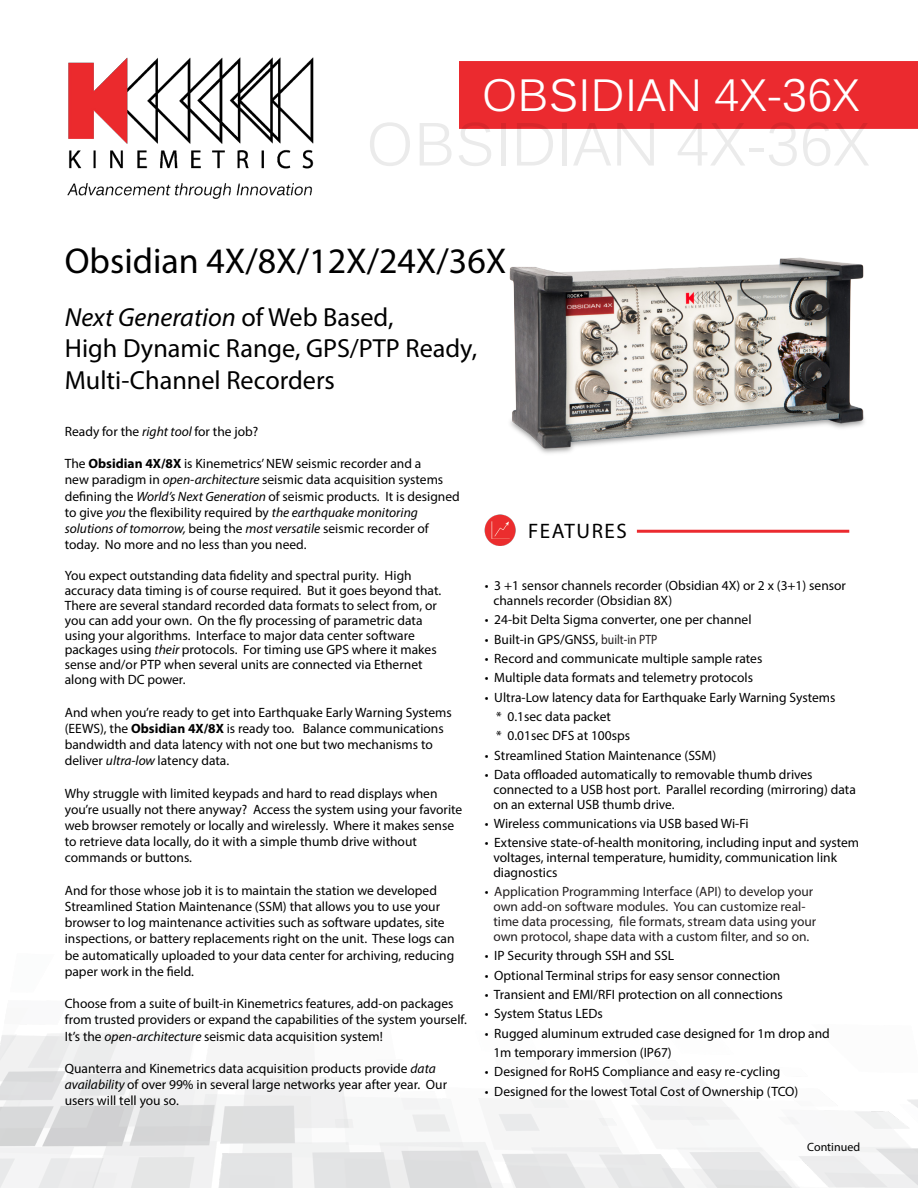
<style>
.page{position:relative;width:918px;height:1188px;background:#fff}
.page>*{position:absolute;margin:0;border:0;box-sizing:border-box;transform-origin:0 0}
.t1{font:45px "Kalinga";color:#fff}
.t2{font:36px "Myriad Pro";color:#000}
.t3{font:26.25px/31.5px "Myriad Pro";color:#000}
.t4{font:21px "Myriad Pro";letter-spacing:.075em;color:#000}
.t5{font:13.5px/16.2px "Myriad Pro";color:#000}
.t6{font:13.5px/14.9px "Myriad Pro";color:#231f20}
.t7{font:12px "Myriad Pro";color:#000}
.s1{font-style:italic}
.s2{font-weight:700}
.s3{color:#231f20}
.s4{color:#000}
</style>
<div class="page">
<img style="left:67px;top:57px;width:247px;height:142px">
<div style="left:460px;top:62px;width:457px;height:66px;background:#eb2a2f"></div>
<div style="left:459px;top:61px;width:459px;height:68px;border:2px solid #eb2a2f"></div>
<img style="left:1px;top:1033px;width:917px;height:155px">
<img style="left:484px;top:514px;width:32px;height:32px">
<hr style="left:637px;top:530px;width:212px;height:3px;background:#eb2a2f">
<img style="left:509px;top:257px;width:356px;height:197px">
<h1 class="t1" style="left:482px;top:66px;width:379px">OBSIDIAN 4X-36X</h1>
<h1 class="t1" style="left:568px;top:67px;width:287px">OBSIDIAN 4X</h1>
<h2 class="t2" style="left:65px;top:239px;width:443px">Obsidian 4X/8X/12X/24X/36X</h2>
<h3 class="t3" style="left:65px;top:301px;width:414px"><span class="s1">Next Generation</span> of Web Based,<br>High Dynamic Range, GPS/PTP Ready,<br>Multi-Channel Recorders</h3>
<p class="t5" style="left:65px;top:423px;width:195px">Ready for the <span class="s1">right tool</span> for the job?</p>
<p class="t5" style="left:65px;top:455px;width:396px">The <span class="s2">Obsidian 4X/8X</span> is Kinemetrics’ NEW seismic recorder and a<br>new paradigm in <span class="s1">open-architecture</span> seismic data acquisition systems defining the <span class="s1">World’s Next Generation</span> of seismic products. It is designed to give <span class="s1">you</span> the flexibility required by <span class="s1">the earthquake monitoring solutions of tomorrow,</span> being the <span class="s1">most versatile</span> seismic recorder of today. No more and no less than you need.</p>
<p class="t5" style="left:65px;top:568px;width:378px;line-height:14.9px">You expect outstanding data fidelity and spectral purity. High accuracy data timing is of course required. But it goes beyond that.<br>There are several standard recorded data formats to select from, or you can add your own. On the fly processing of parametric data using your algorithms. Interface to major data center software packages using <span class="s1">their</span> protocols. For timing use GPS where it makes sense and/or PTP when several units are connected via Ethernet along with DC power.</p>
<p class="t5" style="left:65px;top:704px;width:388px">And when you’re ready to get into Earthquake Early Warning Systems (EEWS), the <span class="s2">Obsidian 4X/8X</span> is ready too. Balance communications bandwidth and data latency with not one but two mechanisms to deliver <span class="s1">ultra-low</span> latency data.</p>
<p class="t5" style="left:65px;top:785px;width:399px">Why struggle with limited keypads and hard to read displays when you’re usually not there anyway? Access the system using your favorite web browser remotely or locally and wirelessly. Where it makes sense to retrieve data locally, do it with a simple thumb drive without commands or buttons.</p>
<p class="t5" style="left:65px;top:882px;width:391px">And for those whose job it is to maintain the station we developed Streamlined Station Maintenance (SSM) that allows you to use your browser to log maintenance activities such as software updates, site inspections, or battery replacements right on the unit. These logs can be automatically uploaded to your data center for archiving, reducing paper work in the field.</p>
<p class="t5" style="left:65px;top:995px;width:404px">Choose from a suite of built-in Kinemetrics features, add-on packages from trusted providers or expand the capabilities of the system yourself.<br>It’s the <span class="s1">open-architecture</span> seismic data acquisition system!</p>
<p class="t5" style="left:65px;top:1060px;width:384px">Quanterra and Kinemetrics data acquisition products provide <span class="s1">data availability</span> of over 99% in several large networks year after year. Our users will tell you so.</p>
<h3 class="t4" style="left:528px;top:518px;width:100px">FEATURES</h3>
<p class="t5" style="left:493px;top:578px;width:354px;line-height:14.9px;text-indent:-9px">• 3 +1 sensor channels recorder (Obsidian 4X) or 2 x (3+1) sensor channels recorder (Obsidian 8X)</p>
<p class="t5" style="left:485px;top:611px;width:268px">• 24-bit Delta Sigma converter, one per channel</p>
<p class="t5" style="left:485px;top:631px;width:174px">• Built-in GPS/GNSS, <span class="s3">built-in PTP</span></p>
<p class="t5" style="left:485px;top:650px;width:279px">• Record and communicate multiple sample rates</p>
<p class="t5" style="left:485px;top:669px;width:270px">• Multiple data formats and telemetry protocols</p>
<p class="t5" style="left:496px;top:687px;width:341px;line-height:19.4px;text-indent:-11px">• Ultra-Low latency data for Earthquake Early Warning Systems * 0.1sec data packet<br>* 0.01sec DFS at 100sps</p>
<p class="t5" style="left:485px;top:747px;width:233px">• Streamlined Station Maintenance (SSM)</p>
<p class="t5" style="left:493px;top:767px;width:364px;line-height:14.9px;text-indent:-9px">• Data offloaded automatically to removable thumb drives connected to a USB host port. Parallel recording (mirroring) data on an external USB thumb drive.</p>
<p class="t5" style="left:485px;top:815px;width:265px">• Wireless communications via USB based Wi-Fi</p>
<p class="t5" style="left:493px;top:835px;width:367px;line-height:14.9px;text-indent:-9px">• Extensive state-of-health monitoring, including input and system voltages, internal temperature, humidity, communication link diagnostics</p>
<p class="t6" style="left:493px;top:884px;width:324px;text-indent:-9px"><span class="s4">•</span> Application Programming Interface (API) to develop your own add-on software modules. You can customize real&shy;time data processing, file formats, stream data using your own protocol, shape data with a custom filter, and so on.</p>
<p class="t5" style="left:485px;top:947px;width:191px">• IP Security through SSH and SSL</p>
<p class="t5" style="left:485px;top:967px;width:297px">• Optional Terminal strips for easy sensor connection</p>
<p class="t5" style="left:485px;top:986px;width:300px">• Transient and EMI/RFI protection on all connections</p>
<p class="t5" style="left:485px;top:1005px;width:119px">• System Status LEDs</p>
<p class="t5" style="left:493px;top:1023px;width:338px;line-height:19.4px;text-indent:-9px">• Rugged aluminum extruded case designed for 1m drop and<br>1m temporary immersion (IP67)</p>
<p class="t5" style="left:485px;top:1064px;width:297px">• Designed for RoHS Compliance and easy re-cycling</p>
<p class="t5" style="left:485px;top:1083px;width:315px">• Designed for the lowest Total Cost of Ownership (TCO)</p>
<p class="t7" style="left:807px;top:1140px;width:54px">Continued</p>
</div>
